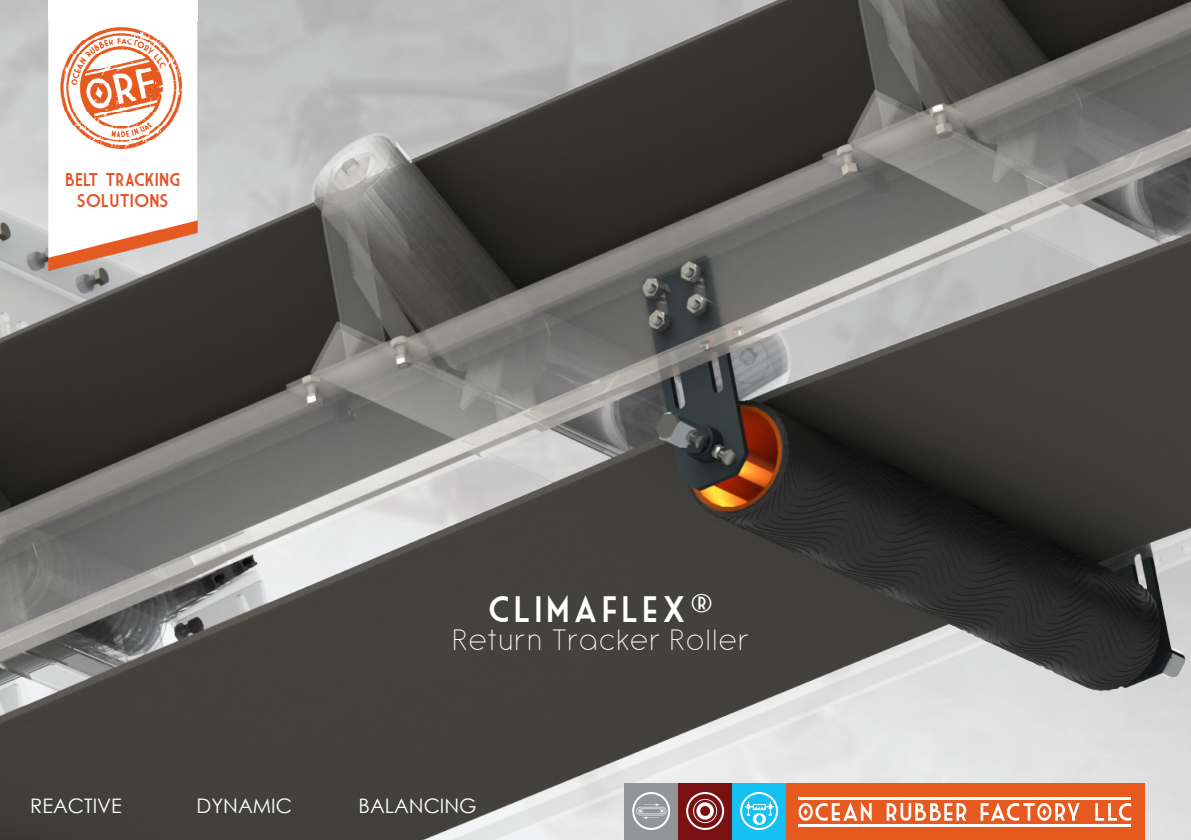
<style>
.page{position:relative;width:1191px;height:840px;background:#fff}
.page>*{position:absolute;margin:0;border:0;box-sizing:border-box;transform-origin:0 0}
.ORF_diamond_List_gre{font:35.8px "Market Deco";letter-spacing:.1em;color:#fff}
.ORF_diamond_List_gre-2{font:200 32px "Antipasto";letter-spacing:.06em;color:#fff}
.t1{font:20px "Century Gothic";color:#fff}
.t2{font:18px "Market Deco";color:#e35325}
.s1{font-size:36px}
</style>
<div class="page">
<img style="left:0;top:0;width:1191px;height:839px">
<img style="left:24px;top:0;width:195px;height:280px">
<img style="left:58px;top:26px;width:123px;height:122px">
<div style="left:786px;top:782px;width:358px;height:57px;background:#e6591f"></div>
<svg style="left:798px;top:802px;width:73px;height:19px"></svg>
<svg style="left:886px;top:803px;width:80px;height:17px"></svg>
<svg style="left:1095px;top:803px;width:36px;height:17px"></svg>
<svg style="left:803px;top:807px;width:5px;height:8px"></svg>
<svg style="left:980px;top:802px;width:99px;height:18px"></svg>
<hr style="left:798px;top:823px;width:333px;height:2px;background:#fff">
<hr style="left:798px;top:796px;width:333px;height:2px;background:#fff">
<div style="left:48px;top:0;width:149px;height:20px;background:#fff"></div>
<div style="left:732px;top:782px;width:54px;height:57px;background:#15c0f2"></div>
<svg style="left:740px;top:792px;width:38px;height:37px"></svg>
<div style="left:678px;top:782px;width:54px;height:57px;background:#791113"></div>
<svg style="left:686px;top:792px;width:38px;height:37px"></svg>
<div style="left:624px;top:782px;width:54px;height:57px;background:#939598"></div>
<svg style="left:632px;top:792px;width:38px;height:37px"></svg>
<p class="t2" style="left:65px;top:169px;width:117px">BELT TRACKING</p>
<p class="t2" style="left:77px;top:191px;width:93px">SOLUTIONS</p>
<p class="ORF_diamond_List_gre" style="left:488px;top:589px;width:227px">CLIMAFLEX<span class="s1">®</span></p>
<p class="ORF_diamond_List_gre-2" style="left:453px;top:621px;width:297px">Return Tracker Roller</p>
<p class="t1" style="left:30px;top:792px;width:93px">REACTIVE</p>
<p class="t1" style="left:196px;top:792px;width:97px">DYNAMIC</p>
<p class="t1" style="left:358px;top:792px;width:120px">BALANCING</p>
</div>
